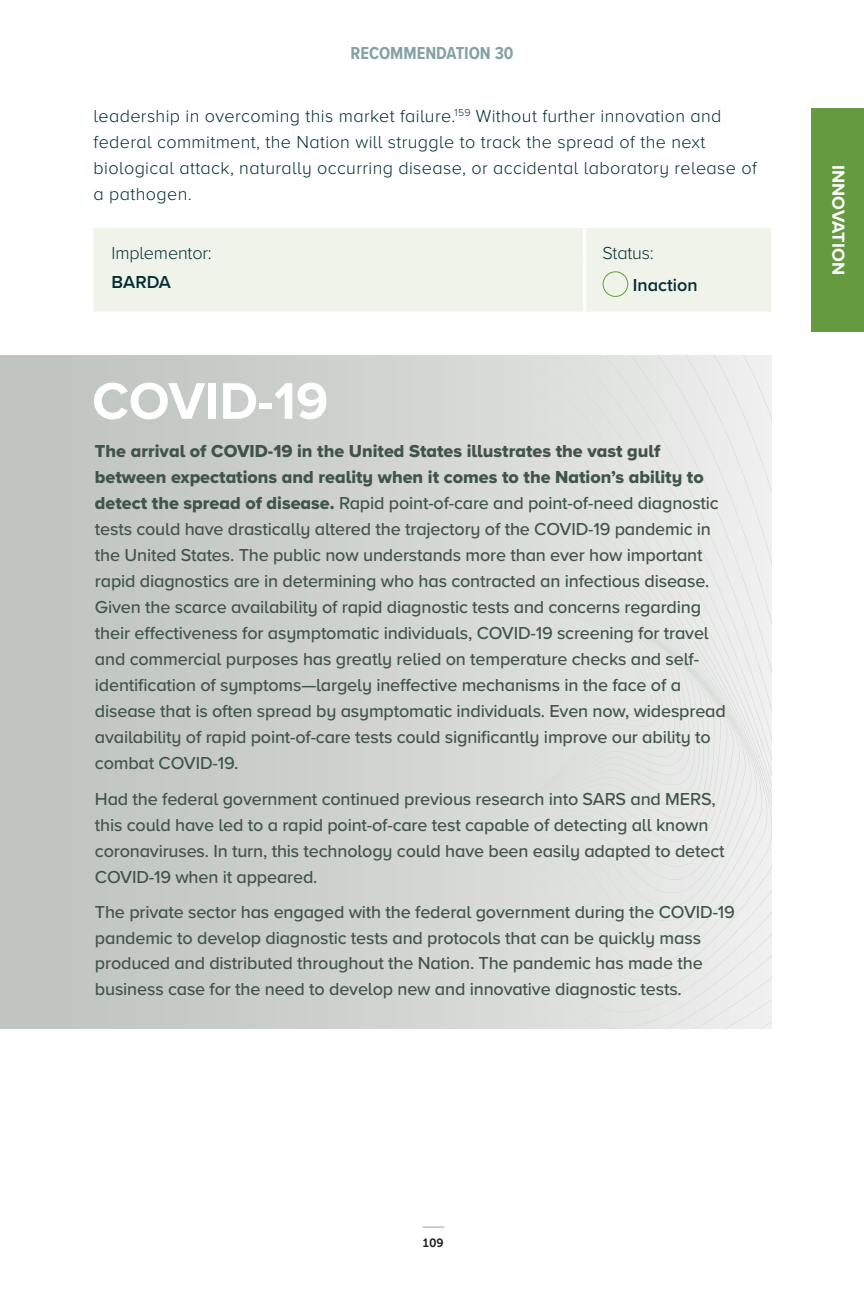
<style>
.page{position:relative;width:864px;height:1296px;background:#fff}
.page>*{position:absolute;margin:0;border:0;box-sizing:border-box;transform-origin:0 0}
.Body{font:700 53.4px "Proxima Nova A";color:#fff}
.COVID_Box{font:500 18px/26px "Proxima Nova A";letter-spacing:-.01em;color:#405448}
.Body-2{font:300 18px/26px "Proxima Nova A";letter-spacing:.02em;color:#022e33}
.SECTION_PAGE_TITLE{font:700 18px "Proxima Nova A Cond";color:#84a1a5}
.Table_Centered{font:600 18px "Proxima Nova A";color:#022e33}
.Body-3{font:300 18px "Proxima Nova A";letter-spacing:-.01em;color:#022e33}
.Body-4{font:700 18px "Proxima Nova A";color:#fff}
.t1{font:12px "Museo Sans 700";color:#231f20}
.s1{font-family:"Proxima Nova A Extrabld";font-weight:400}
</style>
<div class="page">
<svg style="left:422px;top:1227px;width:22px;height:1px"></svg>
<div style="left:94px;top:228px;width:677px;height:84px;background:#f0f3ea"></div>
<hr style="left:583px;top:228px;width:3px;height:31px;background:#fff">
<hr style="left:583px;top:259px;width:3px;height:53px;background:#fff">
<div style="left:603px;top:271px;width:25px;height:26px;border:1px solid #659a40;border-radius:50%"></div>
<div style="left:811px;top:108px;width:53px;height:224px;background:#659a40"></div>
<div style="left:0;top:355px;width:771px;height:674px;background:linear-gradient(to bottom,#cbcecb,#cbcecb)"></div>
<img style="left:509px;top:355px;width:262px;height:674px">
<p class="SECTION_PAGE_TITLE" style="left:350px;top:40px;width:165px">RECOMMENDATION 30</p>
<p class="Body-2" style="left:94px;top:102px;width:665px">leadership in overcoming this market failure.<sup>159</sup> Without further innovation and federal commitment, the Nation will struggle to track the spread of the next biological attack, naturally occurring disease, or accidental laboratory release of a pathogen.</p>
<p class="Body-3" style="left:112px;top:240px;width:102px">Implementor:</p>
<p class="Body-2" style="left:603px;top:239px;width:53px">Status:</p>
<p class="Table_Centered" style="left:112px;top:269px;width:61px">BARDA</p>
<p class="Table_Centered" style="left:633px;top:272px;width:66px">Inaction</p>
<p class="Body" style="left:92px;top:361px;width:238px">COVID-19</p>
<p class="COVID_Box" style="left:95px;top:438px;width:632px"><span class="s1">The arrival of COVID-19 in the United States illustrates the vast gulf between expectations and reality when it comes to the Nation’s ability to detect the spread of disease.</span> Rapid point-of-care and point-of-need diagnostic tests could have drastically altered the trajectory of the COVID-19 pandemic in the United States. The public now understands more than ever how important rapid diagnostics are in determining who has contracted an infectious disease.<br>Given the scarce availability of rapid diagnostic tests and concerns regarding their effectiveness for asymptomatic individuals, COVID-19 screening for travel and commercial purposes has greatly relied on temperature checks and self&shy;identification of symptoms—largely ineffective mechanisms in the face of a disease that is often spread by asymptomatic individuals. Even now, widespread availability of rapid point-of-care tests could significantly improve our ability to combat COVID-19.</p>
<p class="COVID_Box" style="left:95px;top:785px;width:631px">Had the federal government continued previous research into SARS and MERS, this could have led to a rapid point-of-care test capable of detecting all known coronaviruses. In turn, this technology could have been easily adapted to detect COVID-19 when it appeared.</p>
<p class="COVID_Box" style="left:95px;top:898px;width:642px">The private sector has engaged with the federal government during the COVID-19 pandemic to develop diagnostic tests and protocols that can be quickly mass produced and distributed throughout the Nation. The pandemic has made the business case for the need to develop new and innovative diagnostic tests.</p>
<p class="Body-4" style="left:852px;top:165px;width:111px;rotate:90deg">INNOVATION</p>
<p class="t1" style="left:423px;top:1236px;width:22px">109</p>
</div>
